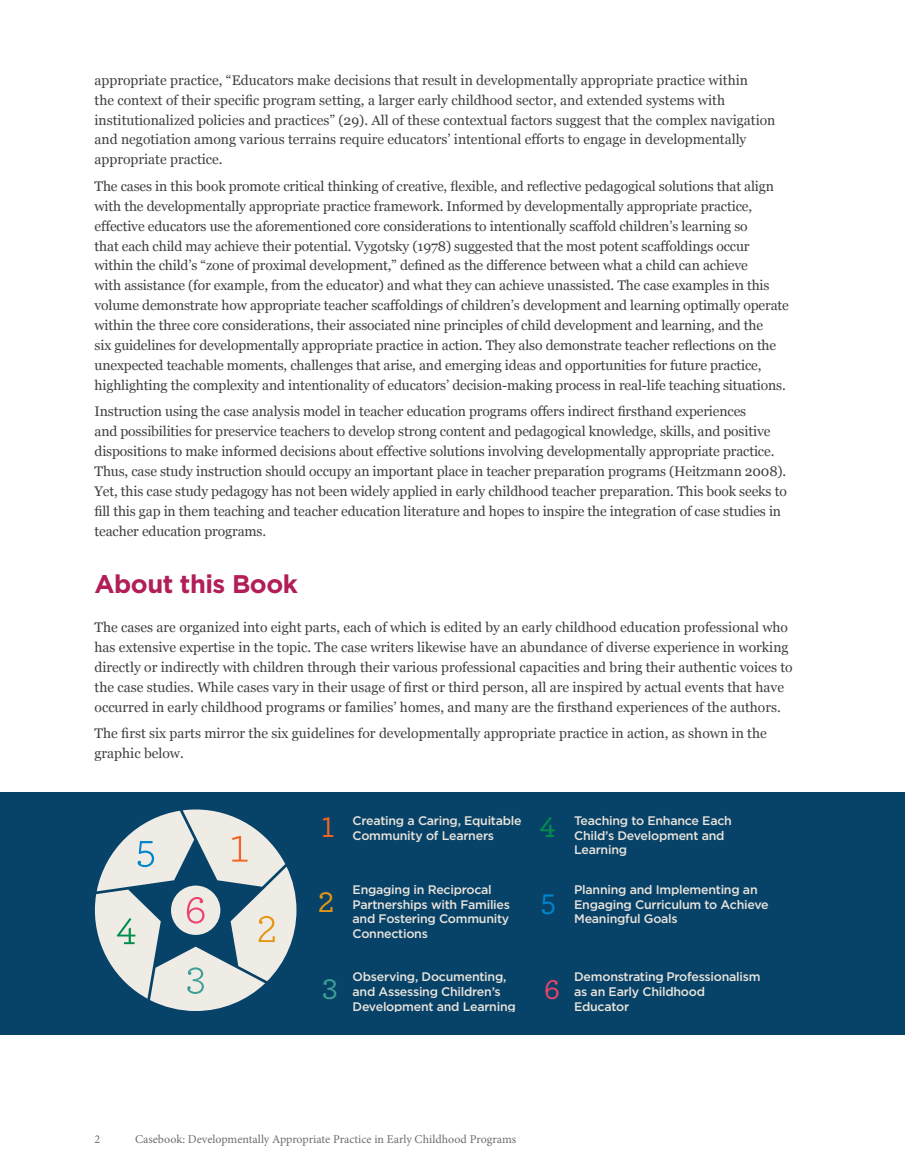
<style>
.page{position:relative;width:905px;height:1175px;background:#fff}
.page>*{position:absolute;margin:0;border:0;box-sizing:border-box;transform-origin:0 0}
.t1{font:500 29.7px "Archer Pro";color:#f26420}
.t2{font:500 29.7px "Archer Pro";color:#e39714}
.t3{font:500 29.7px "Archer Pro";color:#008e4b}
.t4{font:500 29.7px "Archer Pro";color:#0084ca}
.t5{font:500 29.7px "Archer Pro";color:#3d9f97}
.t6{font:500 29.7px "Archer Pro";color:#ee426c}
.t7{font:700 25.5px "Gotham";letter-spacing:-.02em;color:#b11e58}
.t8{font:13.8px/19.8px "Georgia";letter-spacing:-.01em;color:#404041}
.t9{font:500 12.45px/14.9px "Gotham";letter-spacing:-.02em;color:#e9e4db}
.t10{font:12px "Minion Pro";color:#6b6e71}
</style>
<div class="page">
<div style="left:0;top:792px;width:904px;height:243px;background:#074269"></div>
<svg style="left:95px;top:809px;width:201px;height:202px"></svg>
<p class="t8" style="left:94px;top:70px;width:682px">appropriate practice, “Educators make decisions that result in developmentally appropriate practice within<br>the context of their specific program setting, a larger early childhood sector, and extended systems with institutionalized policies and practices” (29). All of these contextual factors suggest that the complex navigation and negotiation among various terrains require educators’ intentional efforts to engage in developmentally appropriate practice.</p>
<p class="t8" style="left:94px;top:176px;width:696px">The cases in this book promote critical thinking of creative, flexible, and reflective pedagogical solutions that align with the developmentally appropriate practice framework. Informed by developmentally appropriate practice, effective educators use the aforementioned core considerations to intentionally scaffold children’s learning so<br>that each child may achieve their potential. Vygotsky (1978) suggested that the most potent scaffoldings occur within the child’s “zone of proximal development,” defined as the difference between what a child can achieve<br>with assistance (for example, from the educator) and what they can achieve unassisted. The case examples in this volume demonstrate how appropriate teacher scaffoldings of children’s development and learning optimally operate within the three core considerations, their associated nine principles of child development and learning, and the<br>six guidelines for developmentally appropriate practice in action. They also demonstrate teacher reflections on the unexpected teachable moments, challenges that arise, and emerging ideas and opportunities for future practice, highlighting the complexity and intentionality of educators’ decision-making process in real-life teaching situations.</p>
<p class="t8" style="left:94px;top:401px;width:693px">Instruction using the case analysis model in teacher education programs offers indirect firsthand experiences<br>and possibilities for preservice teachers to develop strong content and pedagogical knowledge, skills, and positive dispositions to make informed decisions about effective solutions involving developmentally appropriate practice.<br>Thus, case study instruction should occupy an important place in teacher preparation programs (Heitzmann 2008).<br>Yet, this case study pedagogy has not been widely applied in early childhood teacher preparation. This book seeks to fill this gap in them teaching and teacher education literature and hopes to inspire the integration of case studies in teacher education programs.</p>
<h2 class="t7" style="left:94px;top:567px;width:205px">About this Book</h2>
<p class="t8" style="left:94px;top:617px;width:699px">The cases are organized into eight parts, each of which is edited by an early childhood education professional who has extensive expertise in the topic. The case writers likewise have an abundance of diverse experience in working directly or indirectly with children through their various professional capacities and bring their authentic voices to the case studies. While cases vary in their usage of first or third person, all are inspired by actual events that have occurred in early childhood programs or families’ homes, and many are the firsthand experiences of the authors.</p>
<p class="t8" style="left:94px;top:723px;width:673px">The first six parts mirror the six guidelines for developmentally appropriate practice in action, as shown in the graphic below.</p>
<h1 class="t1" style="left:322px;top:806px;width:14px">1</h1>
<h1 class="t2" style="left:318px;top:881px;width:18px">2</h1>
<p class="t9" style="left:352px;top:812px;width:171px">Creating a Caring, Equitable</p>
<p class="t9" style="left:352px;top:827px;width:143px">Community of Learners</p>
<p class="t9" style="left:352px;top:881px;width:159px">Engaging in Reciprocal<br>Partnerships with Families and Fostering Community<br>Connections</p>
<h1 class="t3" style="left:539px;top:806px;width:18px">4</h1>
<h1 class="t4" style="left:540px;top:882px;width:17px">5</h1>
<p class="t9" style="left:352px;top:969px;width:165px">Observing, Documenting, and Assessing Children’s<br>Development and Learning</p>
<h1 class="t5" style="left:322px;top:967px;width:17px">3</h1>
<h1 class="t6" style="left:544px;top:967px;width:17px">6</h1>
<p class="t9" style="left:574px;top:812px;width:159px">Teaching to Enhance Each<br>Child’s Development and<br>Learning</p>
<p class="t9" style="left:574px;top:881px;width:196px">Planning and Implementing an<br>Engaging Curriculum to Achieve<br>Meaningful Goals</p>
<p class="t9" style="left:574px;top:969px;width:188px">Demonstrating Professionalism as an Early Childhood<br>Educator</p>
<p class="t10" style="left:94px;top:1131px;width:7px">2</p>
<p class="t10" style="left:135px;top:1131px;width:382px">Casebook: Developmentally Appropriate Practice in Early Childhood Programs</p>
</div>
